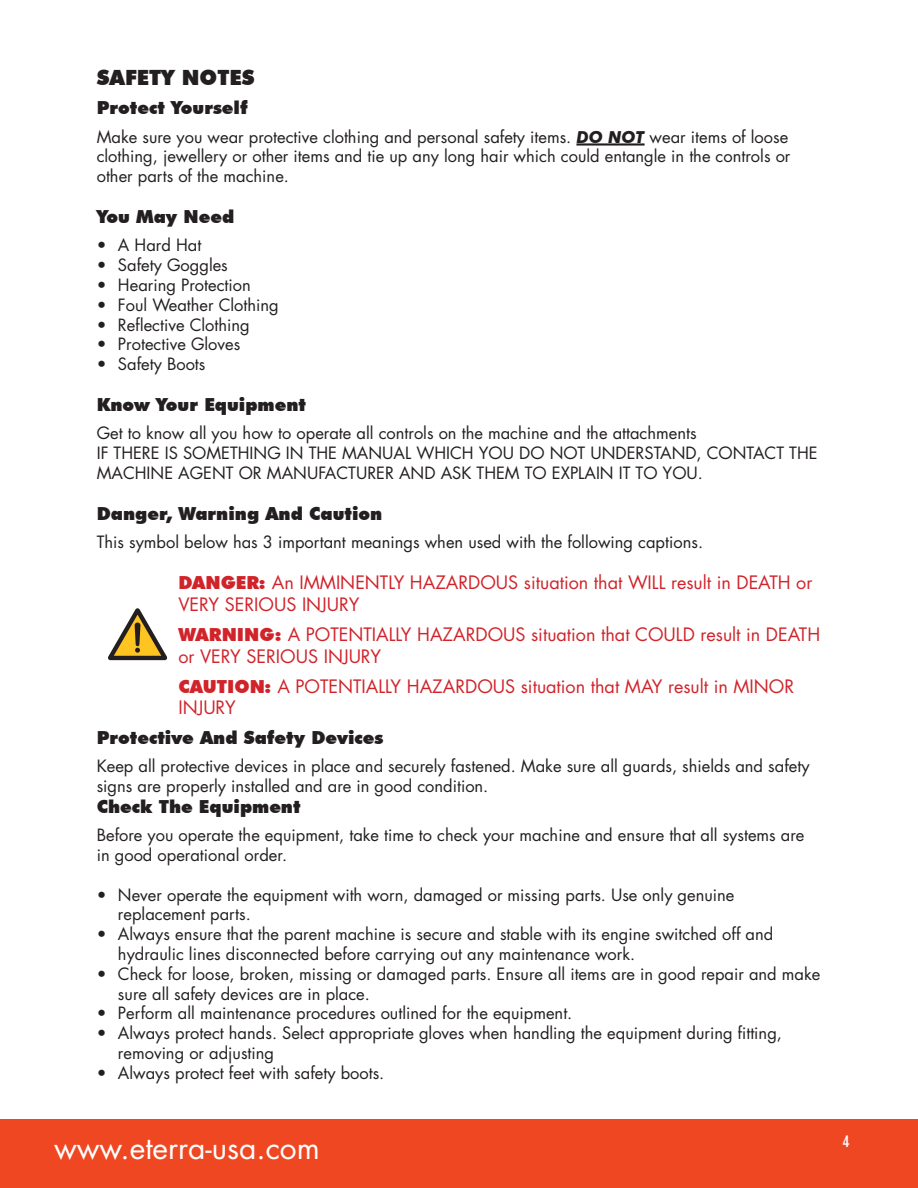
<style>
.page{position:relative;width:918px;height:1188px;background:#fff}
.page>*{position:absolute;margin:0;border:0;box-sizing:border-box;transform-origin:0 0}
.t1{font:30px "Futura Std";color:#fff}
.t2{font:900 21px "Futura BT";color:#231f20}
.RedBold{font:18px/21.6px "Futura Std";color:#d1232a}
.Sub_Header_-_Non-TOC{font:900 18px "Futura BT";color:#231f20}
.t3{font:16.5px/19.8px "Futura Std";color:#231f20}
.t4{font:700 condensed 16.5px "DIN Neuzeit Grotesk Std";color:#fff}
.s1{font-family:"Futura BT";font-weight:700;font-style:italic}
.s2{font-family:"Futura BT";font-weight:900}
</style>
<div class="page">
<div style="left:0;top:1119px;width:918px;height:69px;background:#ef4722"></div>
<hr style="left:576px;top:143px;width:69px;height:3px;background:#231f20">
<svg style="left:108px;top:608px;width:59px;height:52px"></svg>
<p class="t2" style="left:97px;top:65px;width:159px">SAFETY NOTES</p>
<p class="Sub_Header_-_Non-TOC" style="left:97px;top:97px;width:153px">Protect Yourself</p>
<p class="t3" style="left:97px;top:127px;width:695px">Make sure you wear protective clothing and personal safety items. <span class="s1">DO NOT</span> wear items of loose clothing, jewellery or other items and tie up any long hair which could entangle in the controls or other parts of the machine.</p>
<p class="Sub_Header_-_Non-TOC" style="left:97px;top:206px;width:139px">You May Need</p>
<p class="t3" style="left:97px;top:236px;width:106px">• A Hard Hat</p>
<p class="t3" style="left:97px;top:255px;width:133px">• Safety Goggles</p>
<p class="t3" style="left:97px;top:275px;width:156px">• Hearing Protection</p>
<p class="t3" style="left:97px;top:295px;width:184px">• Foul Weather Clothing</p>
<p class="t3" style="left:97px;top:315px;width:155px">• Reflective Clothing</p>
<p class="t3" style="left:97px;top:335px;width:145px">• Protective Gloves</p>
<p class="t3" style="left:97px;top:354px;width:110px">• Safety Boots</p>
<p class="Sub_Header_-_Non-TOC" style="left:97px;top:394px;width:211px">Know Your Equipment</p>
<p class="t3" style="left:97px;top:423px;width:601px">Get to know all you how to operate all controls on the machine and the attachments</p>
<p class="t3" style="left:97px;top:443px;width:722px">IF THERE IS SOMETHING IN THE MANUAL WHICH YOU DO NOT UNDERSTAND, CONTACT THE<br>MACHINE AGENT OR MANUFACTURER AND ASK THEM TO EXPLAIN IT TO YOU.</p>
<p class="Sub_Header_-_Non-TOC" style="left:97px;top:502px;width:287px">Danger, Warning And Caution</p>
<p class="t3" style="left:97px;top:532px;width:608px">This symbol below has 3 important meanings when used with the following captions.</p>
<p class="RedBold" style="left:178px;top:572px;width:636px"><span class="s2">DANGER:</span> An IMMINENTLY HAZARDOUS situation that WILL result in DEATH or<br>VERY SERIOUS INJURY</p>
<p class="RedBold" style="left:178px;top:624px;width:643px"><span class="s2">WARNING:</span> A POTENTIALLY HAZARDOUS situation that COULD result in DEATH or VERY SERIOUS INJURY</p>
<p class="RedBold" style="left:178px;top:676px;width:617px"><span class="s2">CAUTION:</span> A POTENTIALLY HAZARDOUS situation that MAY result in MINOR<br>INJURY</p>
<p class="Sub_Header_-_Non-TOC" style="left:97px;top:727px;width:288px">Protective And Safety Devices</p>
<p class="t3" style="left:97px;top:756px;width:714px">Keep all protective devices in place and securely fastened. Make sure all guards, shields and safety signs are properly installed and are in good condition.</p>
<p class="Sub_Header_-_Non-TOC" style="left:97px;top:796px;width:205px">Check The Equipment</p>
<p class="t3" style="left:97px;top:825px;width:709px">Before you operate the equipment, take time to check your machine and ensure that all systems are in good operational order.</p>
<p class="t3" style="left:118px;top:885px;width:618px;text-indent:-21px">• Never operate the equipment with worn, damaged or missing parts. Use only genuine replacement parts.</p>
<p class="t3" style="left:118px;top:924px;width:657px;text-indent:-21px">• Always ensure that the parent machine is secure and stable with its engine switched off and hydraulic lines disconnected before carrying out any maintenance work.</p>
<p class="t3" style="left:118px;top:964px;width:704px;text-indent:-21px">• Check for loose, broken, missing or damaged parts. Ensure all items are in good repair and make sure all safety devices are in place.</p>
<p class="t3" style="left:97px;top:1004px;width:477px">• Perform all maintenance procedures outlined for the equipment.</p>
<p class="t3" style="left:118px;top:1023px;width:666px;text-indent:-21px">• Always protect hands. Select appropriate gloves when handling the equipment during fitting, removing or adjusting</p>
<p class="t3" style="left:97px;top:1063px;width:289px">• Always protect feet with safety boots.</p>
<h1 class="t1" style="left:54px;top:1129px;width:267px">www.eterra-usa.com</h1>
<p class="t4" style="left:843px;top:1131px;width:8px">4</p>
</div>
